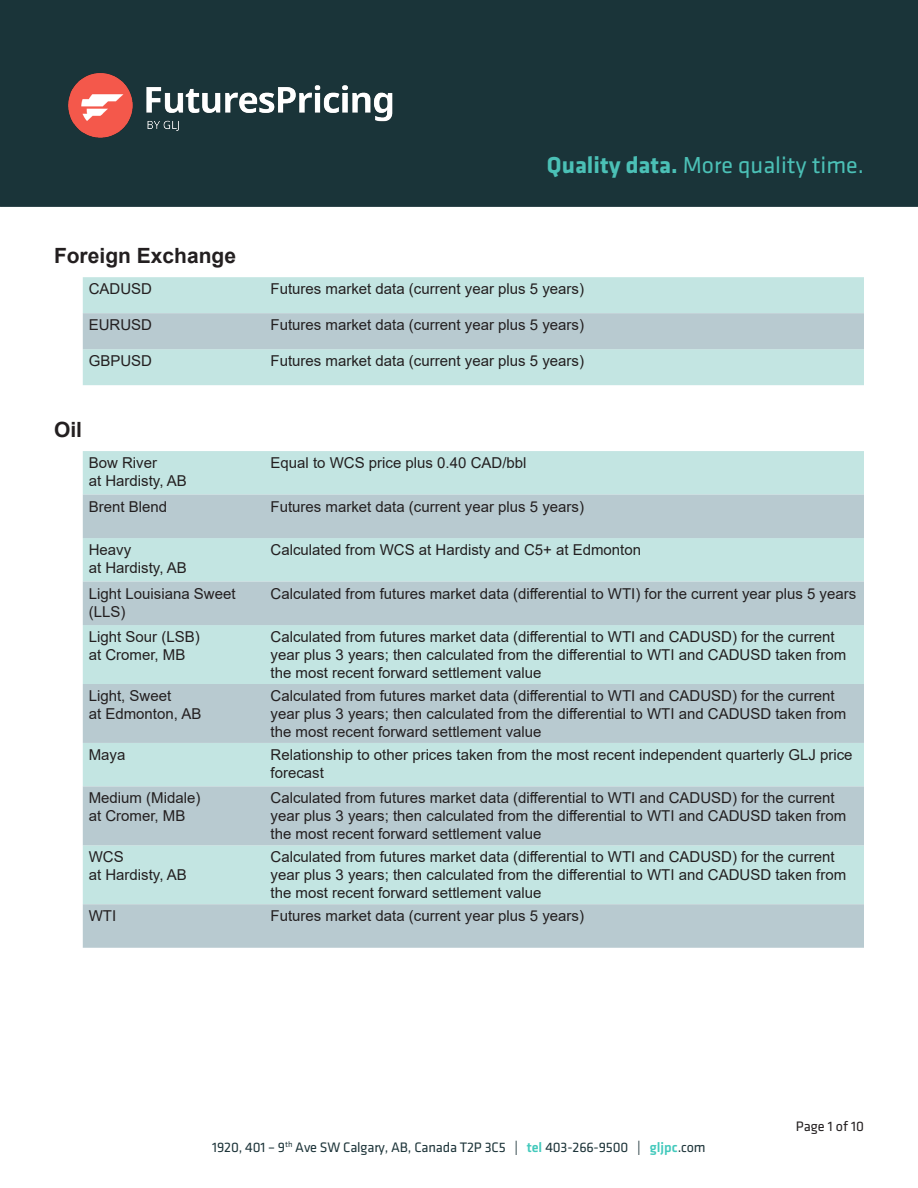
<style>
.page{position:relative;width:918px;height:1188px;background:#fff}
.page>*{position:absolute;margin:0;border:0;box-sizing:border-box;transform-origin:0 0}
.t1{font:24px "Klavika";color:#4bc0b6}
.t2{font:700 21px "Arial";color:#231f20}
.t3{font:15px/18px "Arial";color:#231f20}
.t4{font:14.25px "Klavika";letter-spacing:-.01em;color:#1e353a}
.t5{font:14.25px "Klavika";color:#231f20}
.s1{font-weight:700}
.s2{font-weight:500;color:#43c9bc}
</style>
<div class="page">
<div style="left:0;top:0;width:918px;height:207px;background:#1a3439;border:2px solid #1a3439"></div>
<img style="left:68px;top:73px;width:325px;height:65px">
<div style="left:83px;top:277px;width:781px;height:108px;background:#c3e5e2"></div>
<div style="left:83px;top:313px;width:781px;height:36px;background:#b8cad0"></div>
<div style="left:83px;top:451px;width:781px;height:44px;background:#c3e5e2"></div>
<svg style="left:83px;top:495px;width:781px;height:453px;background:#bdd6d8"></svg>
<p class="t2" style="left:54px;top:241px;width:184px">Foreign Exchange</p>
<h1 class="t1" style="left:547px;top:152px;width:319px"><span class="s1">Quality data.</span> More quality time.</h1>
<p class="t3" style="left:89px;top:280px;width:65px">CADUSD</p>
<p class="t3" style="left:271px;top:280px;width:315px">Futures market data (current year plus 5 years)</p>
<p class="t3" style="left:89px;top:316px;width:65px">EURUSD</p>
<p class="t3" style="left:271px;top:316px;width:315px">Futures market data (current year plus 5 years)</p>
<p class="t3" style="left:89px;top:352px;width:65px">GBPUSD</p>
<p class="t3" style="left:271px;top:352px;width:315px">Futures market data (current year plus 5 years)</p>
<p class="t2" style="left:54px;top:415px;width:30px">Oil</p>
<p class="t3" style="left:89px;top:454px;width:70px">Bow River</p>
<p class="t3" style="left:89px;top:472px;width:100px">at Hardisty, AB</p>
<p class="t3" style="left:271px;top:454px;width:257px">Equal to WCS price plus 0.40 CAD/bbl</p>
<p class="t3" style="left:89px;top:497px;width:80px">Brent Blend</p>
<p class="t3" style="left:271px;top:497px;width:315px">Futures market data (current year plus 5 years)</p>
<p class="t3" style="left:89px;top:541px;width:44px">Heavy</p>
<p class="t3" style="left:89px;top:559px;width:100px">at Hardisty, AB</p>
<p class="t3" style="left:271px;top:541px;width:372px">Calculated from WCS at Hardisty and C5+ at Edmonton</p>
<p class="t3" style="left:89px;top:584px;width:148px">Light Louisiana Sweet (LLS)</p>
<p class="t3" style="left:271px;top:584px;width:587px">Calculated from futures market data (differential to WTI) for the current year plus 5 years</p>
<p class="t3" style="left:89px;top:628px;width:112px">Light Sour (LSB)</p>
<p class="t3" style="left:89px;top:646px;width:98px">at Cromer, MB</p>
<p class="t3" style="left:271px;top:628px;width:577px">Calculated from futures market data (differential to WTI and CADUSD) for the current year plus 3 years; then calculated from the differential to WTI and CADUSD taken from the most recent forward settlement value</p>
<p class="t3" style="left:89px;top:687px;width:84px">Light, Sweet</p>
<p class="t3" style="left:89px;top:705px;width:114px">at Edmonton, AB</p>
<p class="t3" style="left:271px;top:687px;width:577px">Calculated from futures market data (differential to WTI and CADUSD) for the current year plus 3 years; then calculated from the differential to WTI and CADUSD taken from the most recent forward settlement value</p>
<p class="t3" style="left:89px;top:745px;width:38px">Maya</p>
<p class="t3" style="left:271px;top:745px;width:583px">Relationship to other prices taken from the most recent independent quarterly GLJ price forecast</p>
<p class="t3" style="left:89px;top:789px;width:113px">Medium (Midale)</p>
<p class="t3" style="left:89px;top:807px;width:98px">at Cromer, MB</p>
<p class="t3" style="left:271px;top:789px;width:577px">Calculated from futures market data (differential to WTI and CADUSD) for the current year plus 3 years; then calculated from the differential to WTI and CADUSD taken from the most recent forward settlement value</p>
<p class="t3" style="left:89px;top:848px;width:36px">WCS</p>
<p class="t3" style="left:89px;top:866px;width:100px">at Hardisty, AB</p>
<p class="t3" style="left:271px;top:848px;width:577px">Calculated from futures market data (differential to WTI and CADUSD) for the current year plus 3 years; then calculated from the differential to WTI and CADUSD taken from the most recent forward settlement value</p>
<p class="t3" style="left:89px;top:907px;width:29px">WTI</p>
<p class="t3" style="left:271px;top:907px;width:315px">Futures market data (current year plus 5 years)</p>
<p class="t4" style="left:212px;top:1139px;width:495px">1920, 401 – 9<sup>th</sup> Ave SW Calgary, AB, Canada T2P 3C5 | <span class="s2">tel</span> 403-266-9500 | <span class="s2">gljpc</span>.com</p>
<p class="t5" style="left:796px;top:1119px;width:70px">Page 1 of 10</p>
</div>
